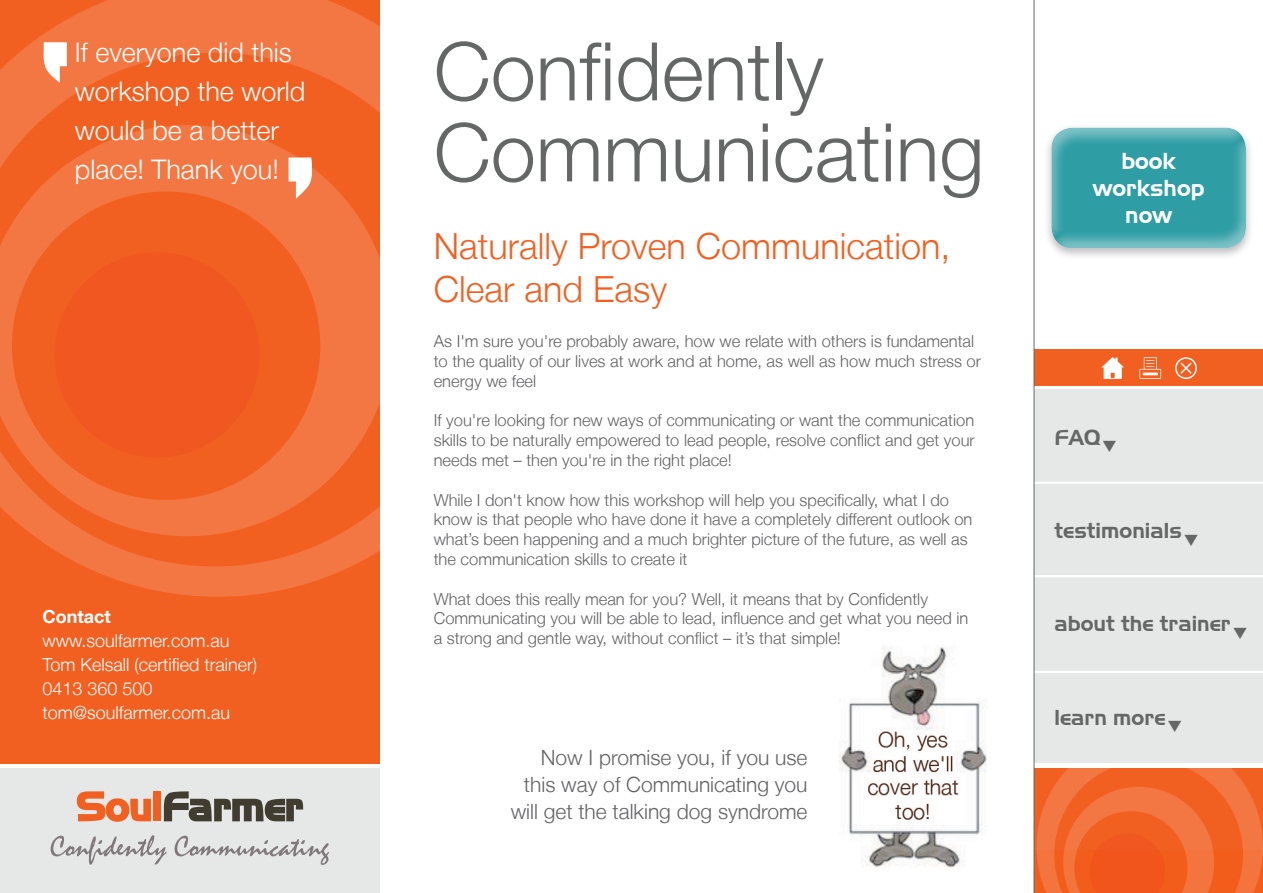
<style>
.page{position:relative;width:1263px;height:893px;background:#fff}
.page>*{position:absolute;margin:0;border:0;box-sizing:border-box;transform-origin:0 0}
.t1{font:700 129.6px "Newtown";color:#fff}
.t2{font:300 81px/81px "Helvetica Neue LT";color:#656666}
.t3{font:300 36px/43.2px "Helvetica Neue LT";color:#f26021}
.t4{font:300 27px/39px "Helvetica Neue LT";color:#fff}
.t5{font:22.5px/27px "Newtown";color:#fff;text-align:center}
.t6{font:300 21px/27px "Helvetica Neue LT";color:#636366;text-align:right}
.t7{font:21px "Newtown";color:#656666}
.t8{font:300 18px/24px "Helvetica Neue LT";color:#fff}
.t9{font:700 18px "Helvetica Neue LT";color:#fff}
.t10{font:300 16.5px/19.8px "Helvetica Neue LT";color:#636366}
</style>
<div class="page">
<div style="left:0;top:768px;width:379px;height:125px;background:#e5e8e7"></div>
<div style="left:0;top:0;width:379px;height:763px;background:#f26021"></div>
<svg style="left:77px;top:791px;width:74px;height:31px"></svg>
<div style="left:153px;top:791px;width:8px;height:30px;background:#f26021"></div>
<svg style="left:164px;top:791px;width:139px;height:30px"></svg>
<svg style="left:51px;top:835px;width:116px;height:30px"></svg>
<svg style="left:174px;top:836px;width:155px;height:29px"></svg>
<svg style="left:0;top:0;width:380px;height:597px;fill:#f37741"></svg>
<svg style="left:0;top:125px;width:380px;height:411px"></svg>
<div style="left:54px;top:252px;width:206px;height:206px;background:#f15821;border-radius:50%"></div>
<div style="left:1034px;top:389px;width:229px;height:374px;background:#e5e8e7"></div>
<div style="left:1034px;top:350px;width:229px;height:36px;background:#f26021"></div>
<svg style="left:1139px;top:357px;width:58px;height:22px"></svg>
<svg style="left:1101px;top:357px;width:23px;height:22px"></svg>
<svg style="left:1036px;top:768px;width:227px;height:125px;background:#f2672c"></svg>
<div style="left:1043px;top:124px;width:211px;height:137px;background:#231f20;opacity:.3"></div>
<div style="left:1050px;top:127px;width:196px;height:123px;background:#fff;opacity:.4"></div>
<hr style="left:1034px;top:482px;width:229px;height:2px;background:#fff">
<hr style="left:1034px;top:575px;width:229px;height:2px;background:#fff">
<hr style="left:1034px;top:671px;width:229px;height:2px;background:#fff">
<hr style="left:1034px;top:0;width:1px;height:893px;background:#656666">
<img style="left:839px;top:646px;width:148px;height:222px">
<h1 class="t1" style="left:43px;top:11px;width:27px">‘</h1>
<h3 class="t4" style="left:75px;top:32px;width:232px">If everyone did this workshop the world would be a better place! Thank you!</h3>
<h1 class="t1" style="left:287px;top:126px;width:27px">’</h1>
<p class="t9" style="left:43px;top:605px;width:70px">Contact</p>
<p class="t8" style="left:43px;top:628px;width:216px">www.soulfarmer.com.au<br>Tom Kelsall (certified trainer)<br>0413 360 500 tom@soulfarmer.com.au</p>
<h2 class="t2" style="left:434px;top:29px;width:552px">Confidently<br>Communicating</h2>
<h3 class="t3" style="left:434px;top:223px;width:518px">Naturally Proven Communication,<br>Clear and Easy</h3>
<p class="t10" style="left:434px;top:331px;width:549px">As I'm sure you're probably aware, how we relate with others is fundamental to the quality of our lives at work and at home, as well as how much stress or energy we feel</p>
<p class="t10" style="left:434px;top:410px;width:543px;text-align:justify">If you're looking for new ways of communicating or want the communication skills to be naturally empowered to lead people, resolve conflict and get your needs met – then you're in the right place!</p>
<p class="t10" style="left:434px;top:489px;width:540px">While I don't know how this workshop will help you specifically, what I do know is that people who have done it have a completely different outlook on what’s been happening and a much brighter picture of the future, as well as the communication skills to create it</p>
<p class="t10" style="left:434px;top:588px;width:536px">What does this really mean for you? Well, it means that by Confidently<br>Communicating you will be able to lead, influence and get what you need in a strong and gentle way, without conflict – it’s that simple!</p>
<p class="t6" style="left:511px;top:744px;width:298px">Now I promise you, if you use this way of Communicating you will get the talking dog syndrome</p>
<h3 class="t5" style="left:1093px;top:147px;width:113px">book workshop now</h3>
<p class="t7" style="left:1054px;top:425px;width:47px">FAQ</p>
<p class="t7" style="left:1054px;top:518px;width:129px">testimonials</p>
<p class="t7" style="left:1054px;top:611px;width:178px">about the trainer</p>
<p class="t7" style="left:1054px;top:704px;width:112px">learn more</p>
</div>
